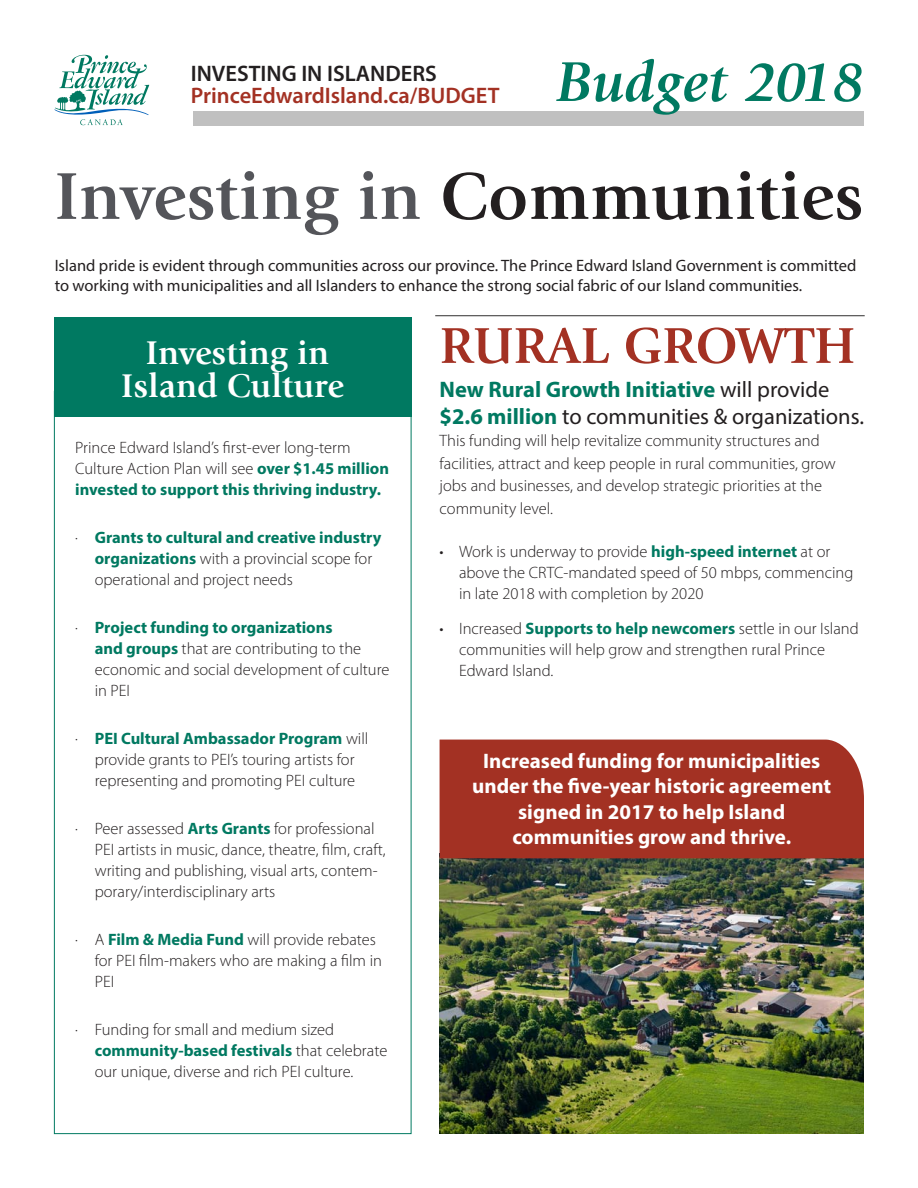
<style>
.page{position:relative;width:918px;height:1188px;background:#fff}
.page>*{position:absolute;margin:0;border:0;box-sizing:border-box;transform-origin:0 0}
.t1{font:700 69px "Giovanni";color:#54555a}
.t2{font:italic 700 58.5px "Giovanni";color:#007961}
.t3{font:700 52.5px "Giovanni";color:#a33123}
.t4{font:700 34.5px "Giovanni";color:#fff}
.t5{font:22.5px/27px "Myriad Pro";color:#231f20}
.t6{font:600 22.5px "Myriad Pro";color:#a33123}
.t7{font:600 22.5px "Myriad Pro";color:#231f20}
.t8{font:700 21px/25.2px "Myriad Pro";color:#fff;text-align:center}
.t9{font:300 16.5px/21px "Myriad Pro";color:#231f20}
.t10{font:16.5px/19.8px "Myriad Pro";color:#231f20}
.s1{color:#231f20}
.s2{font-weight:700;color:#007961}
</style>
<div class="page">
<div style="left:193px;top:111px;width:671px;height:14px;background:#c0c0c0"></div>
<svg style="left:54px;top:54px;width:95px;height:71px"></svg>
<img style="left:440px;top:858px;width:424px;height:276px">
<div style="left:440px;top:740px;width:424px;height:118px;background:#a33123"></div>
<div style="left:54px;top:318px;width:357px;height:99px;background:#007961"></div>
<hr style="left:435px;top:315px;width:430px;height:1px;background:#312f30">
<p class="t7" style="left:191px;top:59px;width:248px">INVESTING IN ISLANDERS</p>
<p class="t6" style="left:191px;top:81px;width:310px">PrinceEdwardIsland.ca/BUDGET</p>
<p class="t2" style="left:556px;top:50px;width:309px">Budget 2018</p>
<p class="t1" style="left:55px;top:156px;width:810px">Investing in <span class="s1">Communities</span></p>
<p class="t10" style="left:55px;top:256px;width:803px">Island pride is evident through communities across our province. The Prince Edward Island Government is committed to working with municipalities and all Islanders to enhance the strong social fabric of our Island communities.</p>
<p class="t4" style="left:146px;top:333px;width:185px">Investing in</p>
<p class="t4" style="left:121px;top:366px;width:225px">Island Culture</p>
<p class="t9" style="left:75px;top:437px;width:315px">Prince Edward Island’s first-ever long-term<br>Culture Action Plan will see <span class="s2">over $1.45 million invested to support this thriving industry.</span></p>
<p class="t9" style="left:95px;top:527px;width:288px;text-indent:-20px">· <span class="s2">Grants to cultural and creative industry organizations</span> with a provincial scope for operational and project needs</p>
<p class="t9" style="left:95px;top:617px;width:296px;text-indent:-20px">· <span class="s2">Project funding to organizations<br>and groups</span> that are contributing to the economic and social development of culture in PEI</p>
<p class="t9" style="left:75px;top:728px;width:295px;text-align:center">· <span class="s2">PEI Cultural Ambassador Program</span> will provide grants to PEI’s touring artists for representing and promoting PEI culture</p>
<p class="t9" style="left:95px;top:818px;width:293px;text-indent:-19px">· Peer assessed <span class="s2">Arts Grants</span> for professional PEI artists in music, dance, theatre, film, craft, writing and publishing, visual arts, contem&shy;porary/interdisciplinary arts</p>
<p class="t9" style="left:95px;top:929px;width:289px;text-indent:-19px">· A <span class="s2">Film &amp; Media Fund</span> will provide rebates for PEI film-makers who are making a film in<br>PEI</p>
<p class="t9" style="left:95px;top:1019px;width:294px;text-indent:-20px">· Funding for small and medium sized <span class="s2">community-based festivals</span> that celebrate our unique, diverse and rich PEI culture.</p>
<p class="t3" style="left:440px;top:315px;width:418px">RURAL GROWTH</p>
<p class="t5" style="left:440px;top:375px;width:426px"><span class="s2">New Rural Growth Initiative</span> will provide <span class="s2">$2.6 million</span> to communities &amp; organizations.</p>
<p class="t9" style="left:440px;top:430px;width:398px;line-height:22.5px">This funding will help revitalize community structures and facilities, attract and keep people in rural communities, grow jobs and businesses, and develop strategic priorities at the community level.</p>
<p class="t9" style="left:459px;top:541px;width:396px;text-indent:-19px">• Work is underway to provide <span class="s2">high-speed internet</span> at or above the CRTC-mandated speed of 50 mbps, commencing in late 2018 with completion by 2020</p>
<p class="t9" style="left:459px;top:618px;width:401px;text-indent:-19px">• Increased <span class="s2">Supports to help newcomers</span> settle in our Island communities will help grow and strengthen rural Prince<br>Edward Island.</p>
<p class="t8" style="left:472px;top:748px;width:361px">Increased funding for municipalities under the five-year historic agreement signed in 2017 to help Island communities grow and thrive.</p>
</div>
